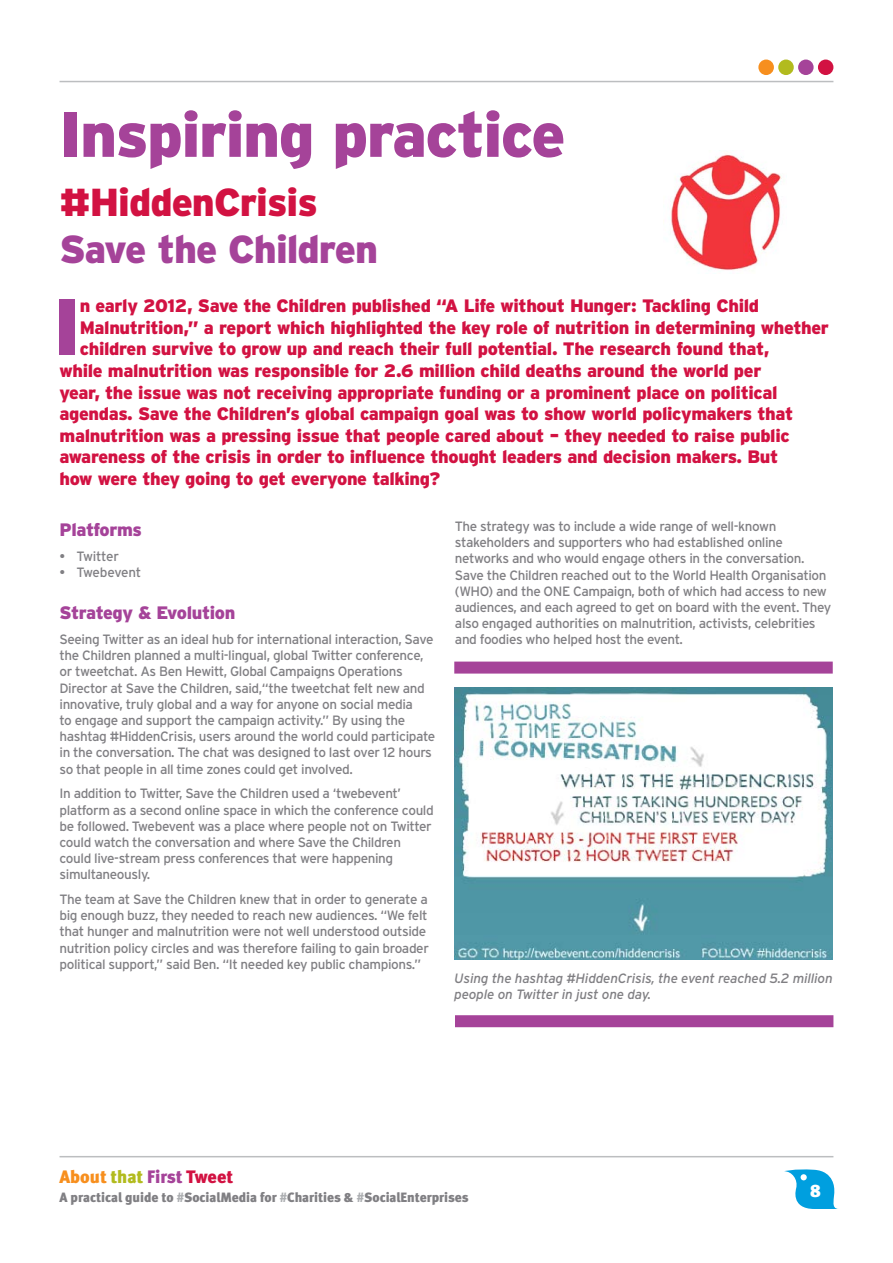
<style>
.page{position:relative;width:893px;height:1263px;background:#fff}
.page>*{position:absolute;margin:0;border:0;box-sizing:border-box;transform-origin:0 0}
.t1{font:900 79.65px "Interstate";color:#a54399}
.t2{font:900 63px "Interstate";letter-spacing:-.025em;color:#a54399}
.t3{font:900 39px "Interstate";letter-spacing:-.025em;color:#a54399}
.t4{font:900 39px "Interstate";letter-spacing:-.025em;color:#d21242}
.t5{font:900 18px "Interstate";letter-spacing:-.02em;color:#d21242}
.t6{font:900 18px "Interstate";letter-spacing:-.02em;color:#a54399}
.t7{font:900 18px "Seat Meta";color:#f78f1e}
.t8{font:900 18px "Seat Meta";color:#fff}
.t9{font:13.5px/16.2px "Interstate";letter-spacing:-.03em;color:#807f83}
.t10{font:italic 13.5px/16.2px "Interstate";letter-spacing:-.015em;color:#807f83}
.t11{font:900 13.5px "Seat Meta";color:#807f83}
.s1{color:#b2bb1e}
.s2{color:#a54399}
.s3{color:#d21242}
.s4{color:#adafb2}
</style>
<div class="page">
<hr style="left:60px;top:1156px;width:773px;height:1px;background:#bcbec0">
<svg style="left:784px;top:1169px;width:54px;height:40px"></svg>
<hr style="left:60px;top:81px;width:773px;height:1px;background:#bcbec0">
<div style="left:778px;top:60px;width:16px;height:15px;background:#b2bb1e;border-radius:50%"></div>
<div style="left:758px;top:60px;width:16px;height:15px;background:#f78f1e;border-radius:50%"></div>
<div style="left:798px;top:60px;width:16px;height:15px;background:#a54399;border-radius:50%"></div>
<div style="left:818px;top:60px;width:15px;height:15px;background:#d21242;border-radius:50%"></div>
<img style="left:454px;top:687px;width:379px;height:272px">
<div style="left:455px;top:1015px;width:378px;height:12px;background:#a54399"></div>
<div style="left:454px;top:662px;width:379px;height:12px;background:#a54399"></div>
<img style="left:671px;top:154px;width:111px;height:116px">
<h2 class="t2" style="left:60px;top:99px;width:507px">Inspiring practice</h2>
<h3 class="t4" style="left:60px;top:180px;width:260px">#HiddenCrisis</h3>
<h3 class="t3" style="left:60px;top:227px;width:320px">Save the Children</h3>
<h1 class="t1" style="left:53px;top:282px;width:29px">I</h1>
<h3 class="t5" style="left:80px;top:295px;width:681px">n early 2012, Save the Children published “A Life without Hunger: Tackling Child</h3>
<h3 class="t5" style="left:80px;top:317px;width:751px">Malnutrition,” a report which highlighted the key role of nutrition in determining whether</h3>
<h3 class="t5" style="left:80px;top:339px;width:691px">children survive to grow up and reach their full potential. The research found that,</h3>
<h3 class="t5" style="left:60px;top:360px;width:703px">while malnutrition was responsible for 2.6 million child deaths around the world per</h3>
<h3 class="t5" style="left:60px;top:382px;width:719px">year, the issue was not receiving appropriate funding or a prominent place on political</h3>
<h3 class="t5" style="left:60px;top:403px;width:735px">agendas. Save the Children’s global campaign goal was to show world policymakers that</h3>
<h3 class="t5" style="left:60px;top:425px;width:732px">malnutrition was a pressing issue that people cared about – they needed to raise public</h3>
<h3 class="t5" style="left:60px;top:447px;width:720px">awareness of the crisis in order to influence thought leaders and decision makers. But</h3>
<h3 class="t5" style="left:60px;top:468px;width:382px">how were they going to get everyone talking?</h3>
<h3 class="t6" style="left:60px;top:520px;width:84px">Platforms</h3>
<p class="t9" style="left:60px;top:548px;width:61px">• Twitter</p>
<p class="t9" style="left:60px;top:564px;width:83px">• Twebevent</p>
<h3 class="t6" style="left:60px;top:603px;width:177px">Strategy &amp; Evolution</h3>
<p class="t9" style="left:60px;top:631px;width:377px">Seeing Twitter as an ideal hub for international interaction, Save the Children planned a multi-lingual, global Twitter conference, or tweetchat. As Ben Hewitt, Global Campaigns Operations Director at Save the Children, said,“the tweetchat felt new and innovative, truly global and a way for anyone on social media<br>to engage and support the campaign activity.” By using the hashtag #HiddenCrisis, users around the world could participate in the conversation. The chat was designed to last over 12 hours so that people in all time zones could get involved.</p>
<p class="t9" style="left:60px;top:785px;width:376px">In addition to Twitter, Save the Children used a ‘twebevent’ platform as a second online space in which the conference could be followed. Twebevent was a place where people not on Twitter could watch the conversation and where Save the Children could live-stream press conferences that were happening simultaneously.</p>
<p class="t9" style="left:60px;top:891px;width:371px">The team at Save the Children knew that in order to generate a big enough buzz, they needed to reach new audiences. “We felt that hunger and malnutrition were not well understood outside nutrition policy circles and was therefore failing to gain broader political support,” said Ben. “It needed key public champions.”</p>
<p class="t9" style="left:455px;top:518px;width:378px">The strategy was to include a wide range of well-known stakeholders and supporters who had established online networks and who would engage others in the conversation.<br>Save the Children reached out to the World Health Organisation (WHO) and the ONE Campaign, both of which had access to new audiences, and each agreed to get on board with the event. They also engaged authorities on malnutrition, activists, celebrities and foodies who helped host the event.</p>
<p class="t10" style="left:454px;top:969px;width:380px">Using the hashtag #HiddenCrisis, the event reached 5.2 million people on Twitter in just one day.</p>
<h3 class="t7" style="left:60px;top:1166px;width:175px">About <span class="s1">that</span> <span class="s2">First</span> <span class="s3">Tweet</span></h3>
<p class="t11" style="left:60px;top:1189px;width:411px">A practical guide to <span class="s4">#</span>SocialMedia for <span class="s4">#</span>Charities &amp; <span class="s4">#</span>SocialEnterprises</p>
<h3 class="t8" style="left:810px;top:1180px;width:12px">8</h3>
</div>
